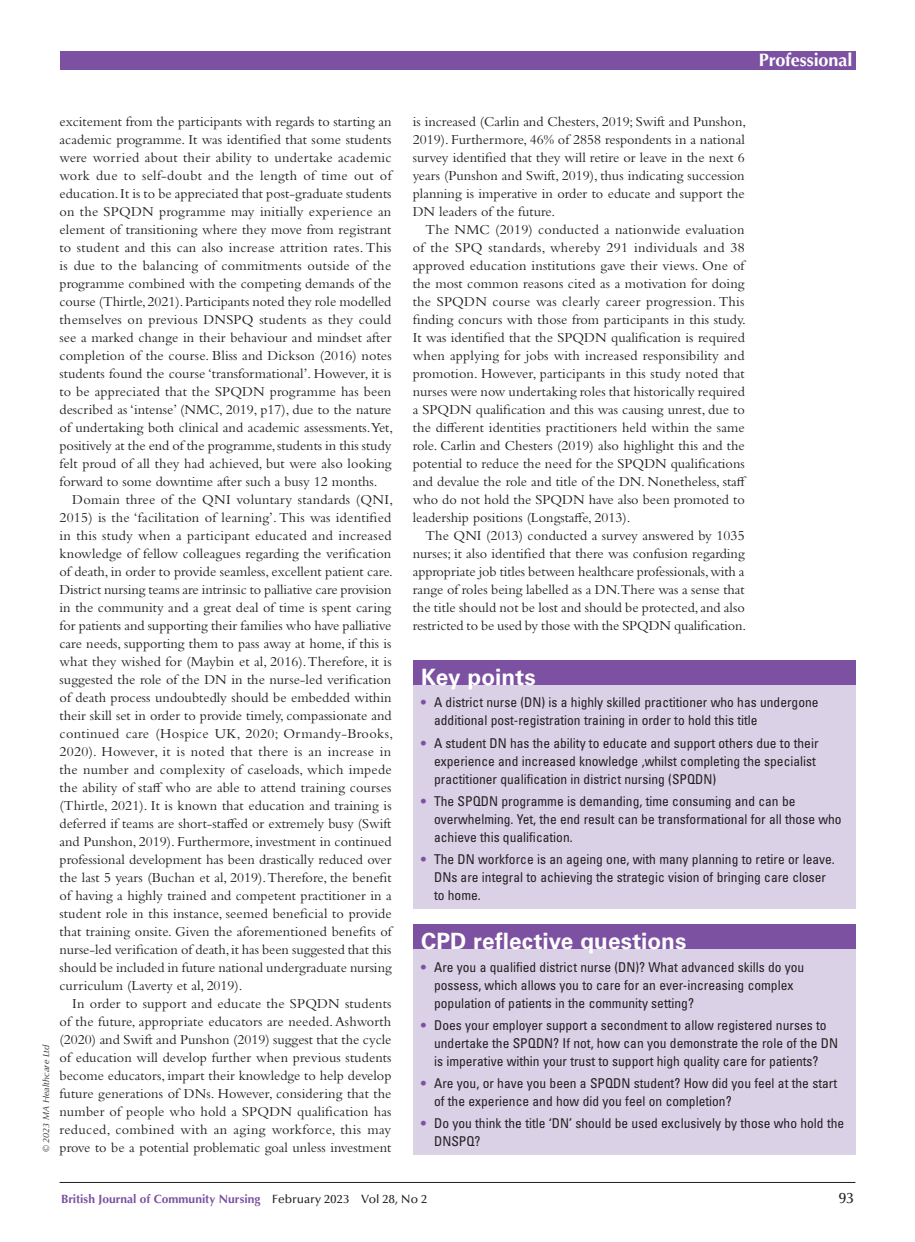
<style>
.page{position:relative;width:915px;height:1242px;background:#fff}
.page>*{position:absolute;margin:0;border:0;box-sizing:border-box;transform-origin:0 0}
.t1{font:700 22.5px "Univers LT Std";letter-spacing:.005em;color:#fff}
.t2{font:700 18px "Optima LT Std";letter-spacing:-.005em;color:#fff}
.t3{font:500 15px "Optima LT Std";color:#231f20}
.t4{font:14.25px/18px "Bembo Std";color:#231f20}
.t5{font:condensed 13.5px/18px "Univers LT Std";color:#231f20}
.t6{font:700 12px "Optima LT Std";color:#7c51a1}
.t7{font:italic 9px "Optima LT Std";letter-spacing:.005em;color:#231f20}
.s1{font-weight:700;font-stretch:normal;color:#7c51a1}
.s2{font-weight:500;color:#231f20}
</style>
<div class="page">
<hr style="left:60px;top:1182px;width:795px;height:1px;background:#231f20">
<div style="left:60px;top:51px;width:795px;height:18px;background:#7c51a1"></div>
<div style="left:412px;top:924px;width:443px;height:231px;background:#dad1e7"></div>
<div style="left:412px;top:924px;width:443px;height:25px;background:#7c51a1"></div>
<div style="left:412px;top:660px;width:443px;height:248px;background:#dad1e7"></div>
<div style="left:412px;top:660px;width:443px;height:25px;background:#7c51a1"></div>
<p class="t2" style="left:758px;top:49px;width:95px">Professional</p>
<p class="t7" style="left:41px;top:1152px;width:109px;rotate:-90deg">© 2023 MA Healthcare Ltd</p>
<p class="t4" style="left:60px;top:112px;width:335px">excitement from the participants with regards to starting an academic programme. It was identified that some students were worried about their ability to undertake academic work due to self-doubt and the length of time out of education. It is to be appreciated that post-graduate students on the SPQDN programme may initially experience an element of transitioning where they move from registrant to student and this can also increase attrition rates. This is due to the balancing of commitments outside of the programme combined with the competing demands of the course (Thirtle, 2021). Participants noted they role modelled themselves on previous DNSPQ students as they could see a marked change in their behaviour and mindset after completion of the course. Bliss and Dickson (2016) notes students found the course ‘transformational’. However, it is to be appreciated that the SPQDN programme has been described as ‘intense’ (NMC, 2019, p17), due to the nature of undertaking both clinical and academic assessments.Yet, positively at the end of the programme, students in this study felt proud of all they had achieved, but were also looking forward to some downtime after such a busy 12 months.</p>
<p class="t4" style="left:60px;top:490px;width:335px;text-indent:13px">Domain three of the QNI voluntary standards (QNI, 2015) is the ‘facilitation of learning’. This was identified in this study when a participant educated and increased knowledge of fellow colleagues regarding the verification of death, in order to provide seamless, excellent patient care.<br>District nursing teams are intrinsic to palliative care provision in the community and a great deal of time is spent caring for patients and supporting their families who have palliative care needs, supporting them to pass away at home, if this is what they wished for (Maybin et al, 2016). Therefore, it is suggested the role of the DN in the nurse-led verification of death process undoubtedly should be embedded within their skill set in order to provide timely, compassionate and continued care (Hospice UK, 2020; Ormandy-Brooks, 2020). However, it is noted that there is an increase in the number and complexity of caseloads, which impede the ability of staff who are able to attend training courses (Thirtle, 2021). It is known that education and training is deferred if teams are short-staffed or extremely busy (Swift and Punshon, 2019). Furthermore, investment in continued professional development has been drastically reduced over the last 5 years (Buchan et al, 2019). Therefore, the benefit of having a highly trained and competent practitioner in a student role in this instance, seemed beneficial to provide that training onsite. Given the aforementioned benefits of nurse-led verification of death, it has been suggested that this should be included in future national undergraduate nursing curriculum (Laverty et al, 2019).</p>
<p class="t4" style="left:60px;top:994px;width:333px;text-align:justify;text-indent:13px">In order to support and educate the SPQDN students of the future, appropriate educators are needed. Ashworth (2020) and Swift and Punshon (2019) suggest that the cycle of education will develop further when previous students become educators, impart their knowledge to help develop future generations of DNs. However, considering that the number of people who hold a SPQDN qualification has reduced, combined with an aging workforce, this may prove to be a potential problematic goal unless investment</p>
<p class="t4" style="left:412px;top:112px;width:335px;text-align:justify">is increased (Carlin and Chesters, 2019; Swift and Punshon, 2019). Furthermore, 46% of 2858 respondents in a national survey identified that they will retire or leave in the next 6 years (Punshon and Swift, 2019), thus indicating succession planning is imperative in order to educate and support the DN leaders of the future.</p>
<p class="t4" style="left:412px;top:220px;width:335px;text-indent:13px">The NMC (2019) conducted a nationwide evaluation of the SPQ standards, whereby 291 individuals and 38 approved education institutions gave their views. One of the most common reasons cited as a motivation for doing the SPQDN course was clearly career progression. This finding concurs with those from participants in this study.<br>It was identified that the SPQDN qualification is required when applying for jobs with increased responsibility and promotion. However, participants in this study noted that nurses were now undertaking roles that historically required a SPQDN qualification and this was causing unrest, due to the different identities practitioners held within the same role. Carlin and Chesters (2019) also highlight this and the potential to reduce the need for the SPQDN qualifications and devalue the role and title of the DN. Nonetheless, staff who do not hold the SPQDN have also been promoted to leadership positions (Longstaffe, 2013).</p>
<p class="t4" style="left:412px;top:526px;width:334px;text-align:justify;text-indent:13px">The QNI (2013) conducted a survey answered by 1035 nurses; it also identified that there was confusion regarding appropriate job titles between healthcare professionals, with a range of roles being labelled as a DN.There was a sense that the title should not be lost and should be protected, and also restricted to be used by those with the SPQDN qualification.</p>
<h1 class="t1" style="left:421px;top:664px;width:116px">Key points</h1>
<p class="t5" style="left:434px;top:693px;width:386px;text-indent:-13px"><span class="s1">•</span> A district nurse (DN) is a highly skilled practitioner who has undergone additional post-registration training in order to hold this title</p>
<p class="t5" style="left:434px;top:733px;width:386px;text-indent:-13px"><span class="s1">•</span> A student DN has the ability to educate and support others due to their experience and increased knowledge ,whilst completing the specialist practitioner qualification in district nursing (SPQDN)</p>
<p class="t5" style="left:434px;top:792px;width:409px;text-indent:-13px"><span class="s1">•</span> The SPQDN programme is demanding, time consuming and can be overwhelming. Yet, the end result can be transformational for all those who achieve this qualification.</p>
<p class="t5" style="left:434px;top:850px;width:402px;text-indent:-13px"><span class="s1">•</span> The DN workforce is an ageing one, with many planning to retire or leave.<br>DNs are integral to achieving the strategic vision of bringing care closer to home.</p>
<h1 class="t1" style="left:421px;top:928px;width:266px">CPD reflective questions</h1>
<p class="t5" style="left:434px;top:957px;width:371px;text-indent:-13px"><span class="s1">•</span> Are you a qualified district nurse (DN)? What advanced skills do you possess, which allows you to care for an ever-increasing complex population of patients in the community setting?</p>
<p class="t5" style="left:434px;top:1016px;width:405px;text-indent:-13px"><span class="s1">•</span> Does your employer support a secondment to allow registered nurses to undertake the SPQDN? If not, how can you demonstrate the role of the DN is imperative within your trust to support high quality care for patients?</p>
<p class="t5" style="left:434px;top:1074px;width:404px;text-indent:-13px"><span class="s1">•</span> Are you, or have you been a SPQDN student? How did you feel at the start of the experience and how did you feel on completion?</p>
<p class="t5" style="left:434px;top:1114px;width:411px;text-indent:-13px"><span class="s1">•</span> Do you think the title ‘DN’ should be used exclusively by those who hold the<br>DNSPQ?</p>
<p class="t6" style="left:61px;top:1192px;width:367px">British Journal of Community Nursing <span class="s2">February 2023 Vol 28, No 2</span></p>
<p class="t3" style="left:838px;top:1190px;width:17px">93</p>
</div>
